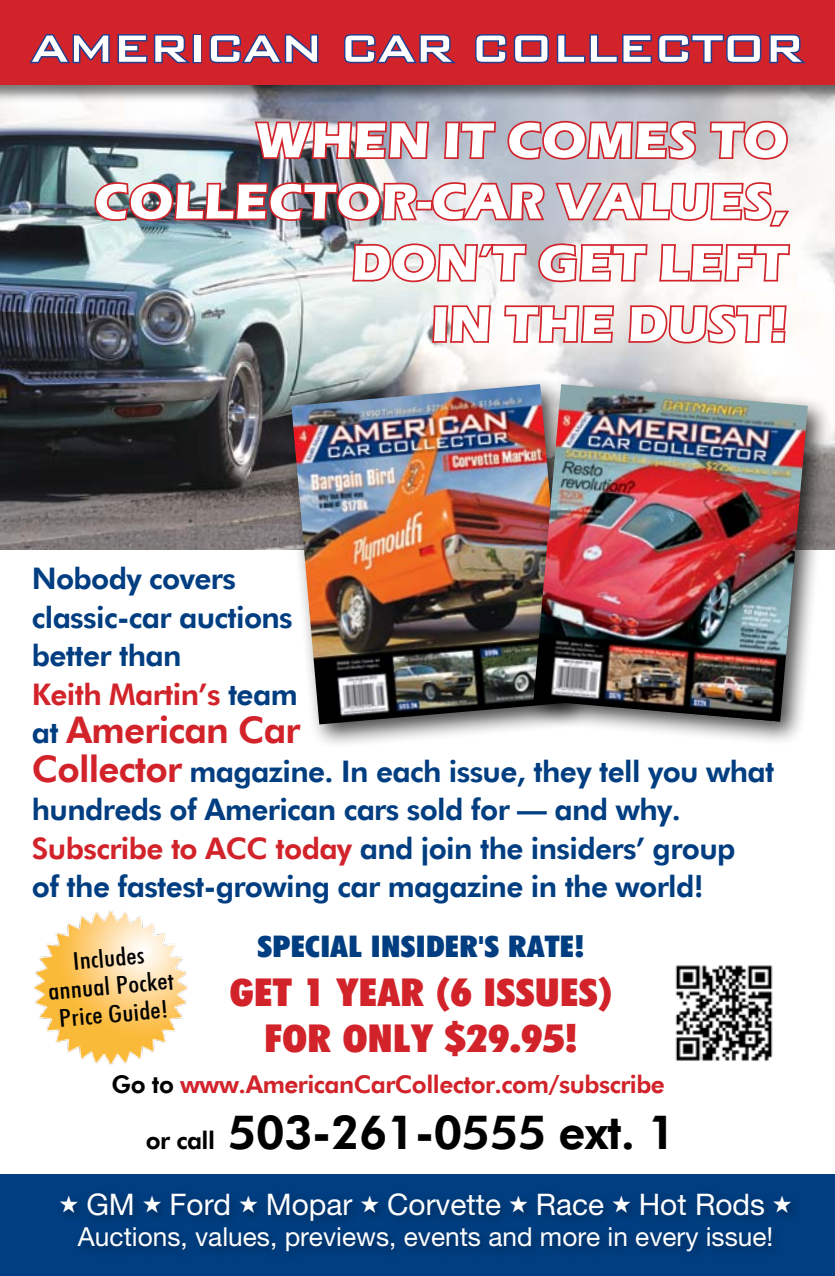
<style>
.page{position:relative;width:835px;height:1276px;background:#fff}
.page>*{position:absolute;margin:0;border:0;box-sizing:border-box;transform-origin:0 0}
.t1{font:700 51.1px/61.2px "Eras ITC";letter-spacing:.01em;color:#fff;text-align:right}
.t2{font:500 50.75px "Bank Gothic BT";letter-spacing:-.04em;color:#fff}
.t3{font:47.25px "Futuri Bold SWFTE";letter-spacing:-.02em;color:#000}
.t4{font:38.32px/46px "Futuri Condensed Extra Bold SWFTE";letter-spacing:.01em;color:#d2232a;text-align:center;scale:1.13 1}
.t5{font:36.75px "Futuri Bold SWFTE";letter-spacing:-.02em;color:#d2232a}
.t6{font:29.75px/38.5px "Futuri Bold SWFTE";letter-spacing:-.02em;color:#003e81}
.t7{font:29.75px "Helvetica Neue";color:#fff}
.t8{font:29.75px "Futuri Condensed Extra Bold SWFTE";letter-spacing:.01em;color:#003e81;scale:1.13 1}
.t9{font:26.25px "Helvetica Neue";color:#fff}
.t10{font:24.5px "Futuri Bold SWFTE";letter-spacing:-.02em;color:#d2232a}
.t11{font:24.5px/28px "Futuri Condensed Regular SWFTE";color:#000;text-align:center;scale:1.13 1}
.s1{color:#d2232a}
.s2{font-size:29.75px;color:#003e81}
.s3{font-size:36.75px;color:#d2232a}
.s4{color:#000}
.s5{font-size:24.5px}
.s6{font-family:"Zingbats Regular SWFTE"}
</style>
<div class="page">
<img style="left:0;top:103px;width:835px;height:446px">
<div style="left:0;top:1175px;width:835px;height:101px;background:#003e81"></div>
<div style="left:0;top:0;width:835px;height:103px;background:#000;opacity:.52"></div>
<div style="left:0;top:0;width:835px;height:85px;background:#d2232a"></div>
<div style="left:283px;top:375px;width:310px;height:374px;background:#000;opacity:.73"></div>
<img style="left:291px;top:436px;width:234px;height:288px">
<div style="left:55px;top:1186px;width:747px;height:78px;background:#003b7c"></div>
<img style="left:675px;top:965px;width:98px;height:96px">
<div style="left:525px;top:375px;width:307px;height:371px;background:#000;opacity:.73"></div>
<img style="left:533px;top:384px;width:275px;height:338px">
<img style="left:92px;top:107px;width:700px;height:329px">
<img style="left:33px;top:910px;width:155px;height:155px">
<svg style="left:29px;top:34px;width:166px;height:30px"></svg>
<div style="left:192px;top:34px;width:10px;height:29px;border:3px solid #25408f"></div>
<svg style="left:209px;top:34px;width:110px;height:30px"></svg>
<svg style="left:344px;top:34px;width:112px;height:30px"></svg>
<svg style="left:475px;top:34px;width:331px;height:30px"></svg>
<h2 class="t2" style="left:30px;top:21px;width:776px">American Car C ollector</h2>
<h1 class="t1" style="left:94px;top:110px;width:695px">WHEN IT COMES TO<br>COLLECTOR-CAR VALUES,<br>DON’T GET LEFT<br>IN THE DUST!</h1>
<p class="t6" style="left:32px;top:559px;width:267px">Nobody covers classic-car auctions better than<br><span class="s1">Keith Martin’s</span> team</p>
<p class="t5" style="left:32px;top:707px;width:270px"><span class="s2">at</span> American Car</p>
<p class="t6" style="left:32px;top:751px;width:744px"><span class="s3">Collector</span> magazine. In each issue, they tell you what hundreds of American cars sold for — and why.<br><span class="s1">Subscribe to ACC today</span> and join the insiders’ group<br>of the fastest-growing car magazine in the world!</p>
<p class="t11" style="left:45px;top:949px;width:113px;rotate:-5deg">Includes annual Pocket<br>Price Guide!</p>
<p class="t8" style="left:258px;top:926px;width:113px">SPECIAL INSI</p>
<p class="t8" style="left:426px;top:926px;width:142px">DER'S RATE!</p>
<p class="t4" style="left:230px;top:967px;width:340px">GET 1 YEAR (6 ISSUES)<br>FOR ONLY $29.95!</p>
<p class="t10" style="left:112px;top:1069px;width:555px"><span class="s4">Go to</span> www.AmericanCarCollector.com/subscribe</p>
<h3 class="t3" style="left:146px;top:1103px;width:532px"><span class="s5">or call</span> 503-261-0555 ext. 1</h3>
<p class="t7" style="left:60px;top:1186px;width:733px"><span class="s6">H</span> GM <span class="s6">H</span> Ford <span class="s6">H</span> Mopar <span class="s6">H</span> Corvette <span class="s6">H</span> Race <span class="s6">H</span> Hot Rods <span class="s6">H</span></p>
<p class="t9" style="left:78px;top:1221px;width:697px">Auctions, values, previews, events and more in every issue!</p>
</div>
